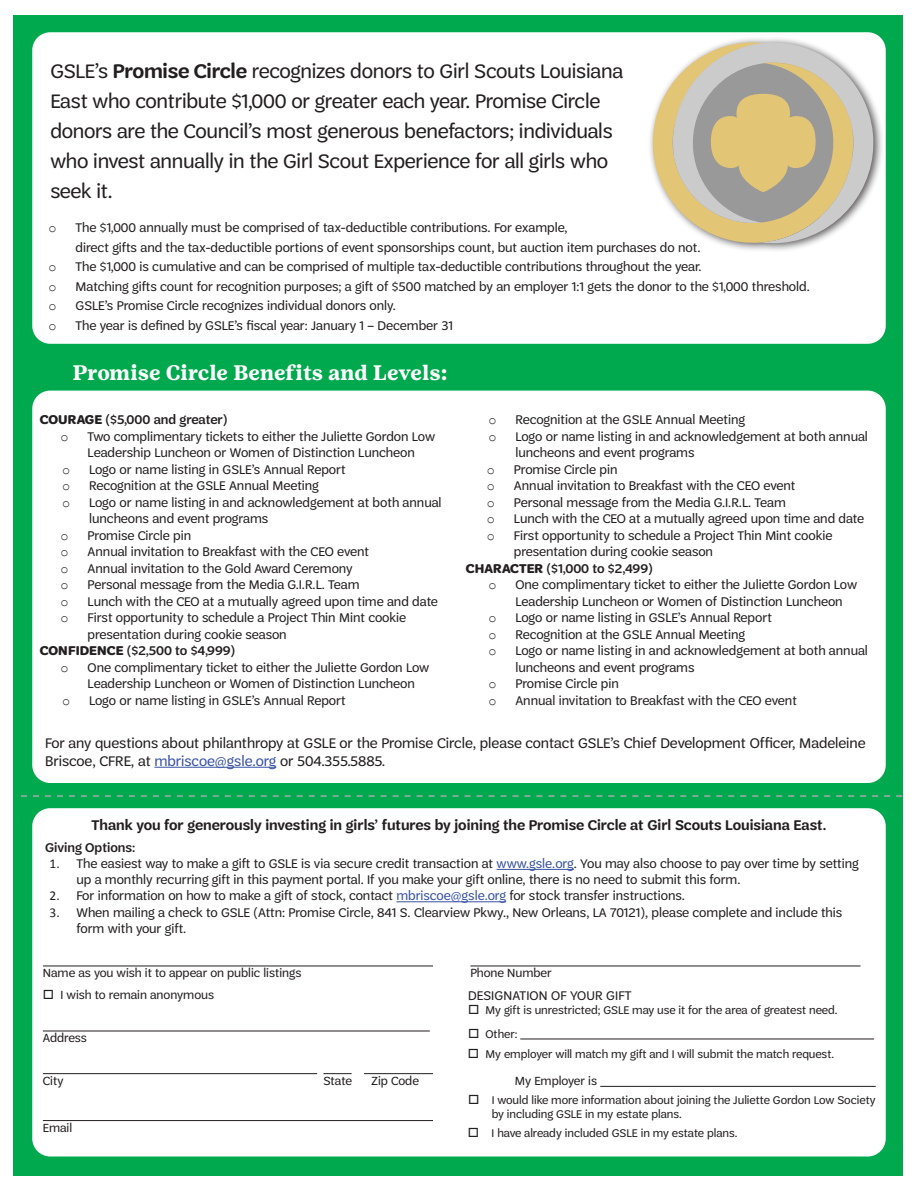
<style>
.page{position:relative;width:918px;height:1188px;background:#fff}
.page>*{position:absolute;margin:0;border:0;box-sizing:border-box;transform-origin:0 0}
.t1{font:21px/30px "Trefoil Sans";letter-spacing:-.01em;color:#231f20}
.t2{font:700 21px "Girl Scout Text";color:#fff}
.t3{font:15px/18px "Trefoil Sans";color:#231f20}
.t4{font:600 15px "Trefoil Sans";color:#231f20}
.t5{font:13.5px/16.5px "Trefoil Sans";color:#231f20}
.t6{font:500 13.5px "Trefoil Sans";color:#231f20}
.t7{font:13.5px "Courier New";color:#231f20}
.t8{font:12.6px "Trefoil Sans";color:#231f20}
.t9{font:12px/14.4px "Trefoil Sans";color:#231f20}
.s1{font-weight:600}
.s2{font-weight:700}
.s3{color:#3853a3}
.s4{font-family:"Calibri"}
</style>
<div class="page">
<div style="left:13px;top:15px;width:890px;height:354px;background:#00a84e"></div>
<div style="left:32px;top:32px;width:854px;height:312px;background:#fff;border-radius:18px"></div>
<div style="left:13px;top:356px;width:890px;height:819px;background:#00a84e"></div>
<svg style="left:21px;top:795px;width:881px;height:2px"></svg>
<div style="left:32px;top:391px;width:854px;height:392px;background:#fff;border-radius:18px"></div>
<div style="left:32px;top:808px;width:854px;height:348px;background:#fff;border-radius:18px"></div>
<hr style="left:154px;top:767px;width:122px;height:1px;background:#3853a3">
<hr style="left:43px;top:966px;width:390px;height:1px;background:#231f20">
<hr style="left:43px;top:1031px;width:387px;height:1px;background:#231f20">
<hr style="left:43px;top:1073px;width:274px;height:1px;background:#231f20">
<svg style="left:323px;top:1073px;width:29px;height:1px"></svg>
<hr style="left:364px;top:1073px;width:69px;height:1px;background:#231f20">
<hr style="left:43px;top:1120px;width:390px;height:1px;background:#231f20">
<hr style="left:470px;top:966px;width:391px;height:1px;background:#231f20">
<hr style="left:520px;top:1039px;width:354px;height:1px;background:#231f20">
<hr style="left:600px;top:1086px;width:276px;height:1px;background:#231f20">
<hr style="left:497px;top:869px;width:77px;height:1px;background:#3853a3">
<hr style="left:396px;top:901px;width:110px;height:1px;background:#3853a3">
<div style="left:648px;top:36px;width:236px;height:217px;background:#231f20;opacity:.75"></div>
<svg style="left:648px;top:36px;width:232px;height:207px"></svg>
<svg style="left:648px;top:39px;width:230px;height:208px"></svg>
<p class="t1" style="left:50px;top:56px;width:574px">GSLE’s <span class="s1">Promise Circle</span> recognizes donors to Girl Scouts Louisiana East who contribute $1,000 or greater each year. Promise Circle donors are the Council’s most generous benefactors; individuals who invest annually in the Girl Scout Experience for all girls who seek it.</p>
<p class="t7" style="left:49px;top:220px;width:10px">o</p>
<p class="t5" style="left:76px;top:218px;width:626px;line-height:19.5px">The $1,000 annually must be comprised of tax-deductible contributions. For example,<br>direct gifts and the tax-deductible portions of event sponsorships count, but auction item purchases do not.</p>
<p class="t7" style="left:49px;top:259px;width:10px">o</p>
<p class="t5" style="left:76px;top:258px;width:628px">The $1,000 is cumulative and can be comprised of multiple tax-deductible contributions throughout the year.</p>
<p class="t7" style="left:49px;top:278px;width:10px">o</p>
<p class="t5" style="left:76px;top:278px;width:736px">Matching gifts count for recognition purposes; a gift of $500 matched by an employer 1:1 gets the donor to the $1,000 threshold.</p>
<p class="t7" style="left:49px;top:298px;width:10px">o</p>
<p class="t5" style="left:76px;top:297px;width:322px">GSLE’s Promise Circle recognizes individual donors only.</p>
<p class="t7" style="left:49px;top:317px;width:10px">o</p>
<p class="t5" style="left:76px;top:317px;width:379px">The year is defined by GSLE’s fiscal year: January 1 – December 31</p>
<h1 class="t2" style="left:73px;top:361px;width:376px">Promise Circle Benefits and Levels:</h1>
<p class="t6" style="left:40px;top:412px;width:190px"><span class="s2">COURAGE</span> ($5,000 and greater)</p>
<p class="t7" style="left:61px;top:428px;width:10px">o</p>
<p class="t5" style="left:88px;top:428px;width:349px">Two complimentary tickets to either the Juliette Gordon Low<br>Leadership Luncheon or Women of Distinction Luncheon</p>
<p class="t7" style="left:62px;top:461px;width:10px">o</p>
<p class="t5" style="left:89px;top:461px;width:258px">Logo or name listing in GSLE’s Annual Report</p>
<p class="t7" style="left:62px;top:478px;width:10px">o</p>
<p class="t5" style="left:89px;top:477px;width:231px">Recognition at the GSLE Annual Meeting</p>
<p class="t7" style="left:62px;top:494px;width:10px">o</p>
<p class="t5" style="left:89px;top:494px;width:354px">Logo or name listing in and acknowledgement at both annual luncheons and event programs</p>
<p class="t7" style="left:61px;top:527px;width:10px">o</p>
<p class="t5" style="left:88px;top:527px;width:105px">Promise Circle pin</p>
<p class="t7" style="left:61px;top:544px;width:10px">o</p>
<p class="t5" style="left:88px;top:543px;width:283px">Annual invitation to Breakfast with the CEO event</p>
<p class="t7" style="left:61px;top:560px;width:10px">o</p>
<p class="t5" style="left:88px;top:560px;width:266px">Annual invitation to the Gold Award Ceremony</p>
<p class="t7" style="left:61px;top:577px;width:10px">o</p>
<p class="t5" style="left:88px;top:576px;width:274px">Personal message from the Media G.I.R.L. Team</p>
<p class="t7" style="left:61px;top:593px;width:10px">o</p>
<p class="t5" style="left:88px;top:593px;width:352px">Lunch with the CEO at a mutually agreed upon time and date</p>
<p class="t7" style="left:61px;top:610px;width:10px">o</p>
<p class="t5" style="left:88px;top:609px;width:320px">First opportunity to schedule a Project Thin Mint cookie</p>
<p class="t5" style="left:88px;top:626px;width:201px">presentation during cookie season</p>
<p class="t6" style="left:40px;top:643px;width:197px"><span class="s2">CONFIDENCE</span> ($2,500 to $4,999)</p>
<p class="t7" style="left:61px;top:659px;width:10px">o</p>
<p class="t5" style="left:88px;top:659px;width:343px">One complimentary ticket to either the Juliette Gordon Low<br>Leadership Luncheon or Women of Distinction Luncheon</p>
<p class="t7" style="left:62px;top:692px;width:10px">o</p>
<p class="t5" style="left:89px;top:692px;width:258px">Logo or name listing in GSLE’s Annual Report</p>
<p class="t7" style="left:488px;top:412px;width:10px">o</p>
<p class="t5" style="left:515px;top:411px;width:231px">Recognition at the GSLE Annual Meeting</p>
<p class="t7" style="left:488px;top:428px;width:10px">o</p>
<p class="t5" style="left:515px;top:428px;width:354px">Logo or name listing in and acknowledgement at both annual luncheons and event programs</p>
<p class="t7" style="left:487px;top:461px;width:10px">o</p>
<p class="t5" style="left:514px;top:461px;width:105px">Promise Circle pin</p>
<p class="t7" style="left:487px;top:478px;width:10px">o</p>
<p class="t5" style="left:514px;top:477px;width:283px">Annual invitation to Breakfast with the CEO event</p>
<p class="t7" style="left:487px;top:494px;width:10px">o</p>
<p class="t5" style="left:514px;top:494px;width:274px">Personal message from the Media G.I.R.L. Team</p>
<p class="t7" style="left:487px;top:510px;width:10px">o</p>
<p class="t5" style="left:514px;top:510px;width:352px">Lunch with the CEO at a mutually agreed upon time and date</p>
<p class="t7" style="left:487px;top:527px;width:10px">o</p>
<p class="t5" style="left:514px;top:527px;width:320px">First opportunity to schedule a Project Thin Mint cookie</p>
<p class="t5" style="left:514px;top:543px;width:201px">presentation during cookie season</p>
<p class="t6" style="left:466px;top:561px;width:188px"><span class="s2">CHARACTER</span> ($1,000 to $2,499)</p>
<p class="t7" style="left:488px;top:576px;width:10px">o</p>
<p class="t5" style="left:515px;top:576px;width:343px">One complimentary ticket to either the Juliette Gordon Low<br>Leadership Luncheon or Women of Distinction Luncheon</p>
<p class="t7" style="left:488px;top:609px;width:10px">o</p>
<p class="t5" style="left:515px;top:609px;width:258px">Logo or name listing in GSLE’s Annual Report</p>
<p class="t7" style="left:488px;top:626px;width:10px">o</p>
<p class="t5" style="left:515px;top:626px;width:231px">Recognition at the GSLE Annual Meeting</p>
<p class="t7" style="left:488px;top:642px;width:10px">o</p>
<p class="t5" style="left:515px;top:642px;width:354px">Logo or name listing in and acknowledgement at both annual luncheons and event programs</p>
<p class="t7" style="left:488px;top:675px;width:10px">o</p>
<p class="t5" style="left:515px;top:675px;width:105px">Promise Circle pin</p>
<p class="t7" style="left:488px;top:692px;width:10px">o</p>
<p class="t5" style="left:515px;top:692px;width:283px">Annual invitation to Breakfast with the CEO event</p>
<p class="t3" style="left:45px;top:734px;width:822px">For any questions about philanthropy at GSLE or the Promise Circle, please contact GSLE’s Chief Development Officer, Madeleine<br>Briscoe, CFRE, at <span class="s3">mbriscoe@gsle.org</span> or 504.355.5885.</p>
<p class="t4" style="left:92px;top:816px;width:736px">Thank you for generously investing in girls’ futures by joining the Promise Circle at Girl Scouts Louisiana East.</p>
<p class="t6" style="left:45px;top:840px;width:92px">Giving Options:</p>
<p class="t5" style="left:76px;top:855px;width:784px;text-indent:-27px"><span class="s4">1.</span> The easiest way to make a gift to GSLE is via secure credit transaction at <span class="s3">www.gsle.org</span>. You may also choose to pay over time by setting up a monthly recurring gift in this payment portal. If you make your gift online, there is no need to submit this form.</p>
<p class="t5" style="left:49px;top:888px;width:637px"><span class="s4">2.</span> For information on how to make a gift of stock, contact <span class="s3">mbriscoe@gsle.org</span> for stock transfer instructions.</p>
<p class="t5" style="left:76px;top:904px;width:767px;text-indent:-27px"><span class="s4">3.</span> When mailing a check to GSLE (Attn: Promise Circle, 841 S. Clearview Pkwy., New Orleans, LA 70121), please complete and include this form with your gift.</p>
<p class="t8" style="left:43px;top:966px;width:260px">Name as you wish it to appear on public listings</p>
<p class="t8" style="left:43px;top:988px;width:173px">□ I wish to remain anonymous</p>
<p class="t8" style="left:43px;top:1031px;width:45px">Address</p>
<p class="t8" style="left:43px;top:1074px;width:22px">City</p>
<p class="t8" style="left:323px;top:1074px;width:30px">State</p>
<p class="t8" style="left:371px;top:1074px;width:49px">Zip Code</p>
<p class="t8" style="left:43px;top:1121px;width:31px">Email</p>
<p class="t8" style="left:470px;top:966px;width:83px">Phone Number</p>
<p class="t5" style="left:468px;top:987px;width:165px">DESIGNATION OF YOUR GIFT</p>
<p class="t9" style="left:468px;top:1003px;width:371px">□ My gift is unrestricted; GSLE may use it for the area of greatest need.</p>
<p class="t9" style="left:468px;top:1027px;width:51px">□ Other:</p>
<p class="t9" style="left:468px;top:1047px;width:368px">□ My employer will match my gift and I will submit the match request.</p>
<p class="t8" style="left:515px;top:1074px;width:84px">My Employer is</p>
<p class="t9" style="left:492px;top:1093px;width:385px;text-indent:-24px">□ I would like more information about joining the Juliette Gordon Low Society by including GSLE in my estate plans.</p>
<p class="t9" style="left:468px;top:1126px;width:271px">□ I have already included GSLE in my estate plans.</p>
</div>
